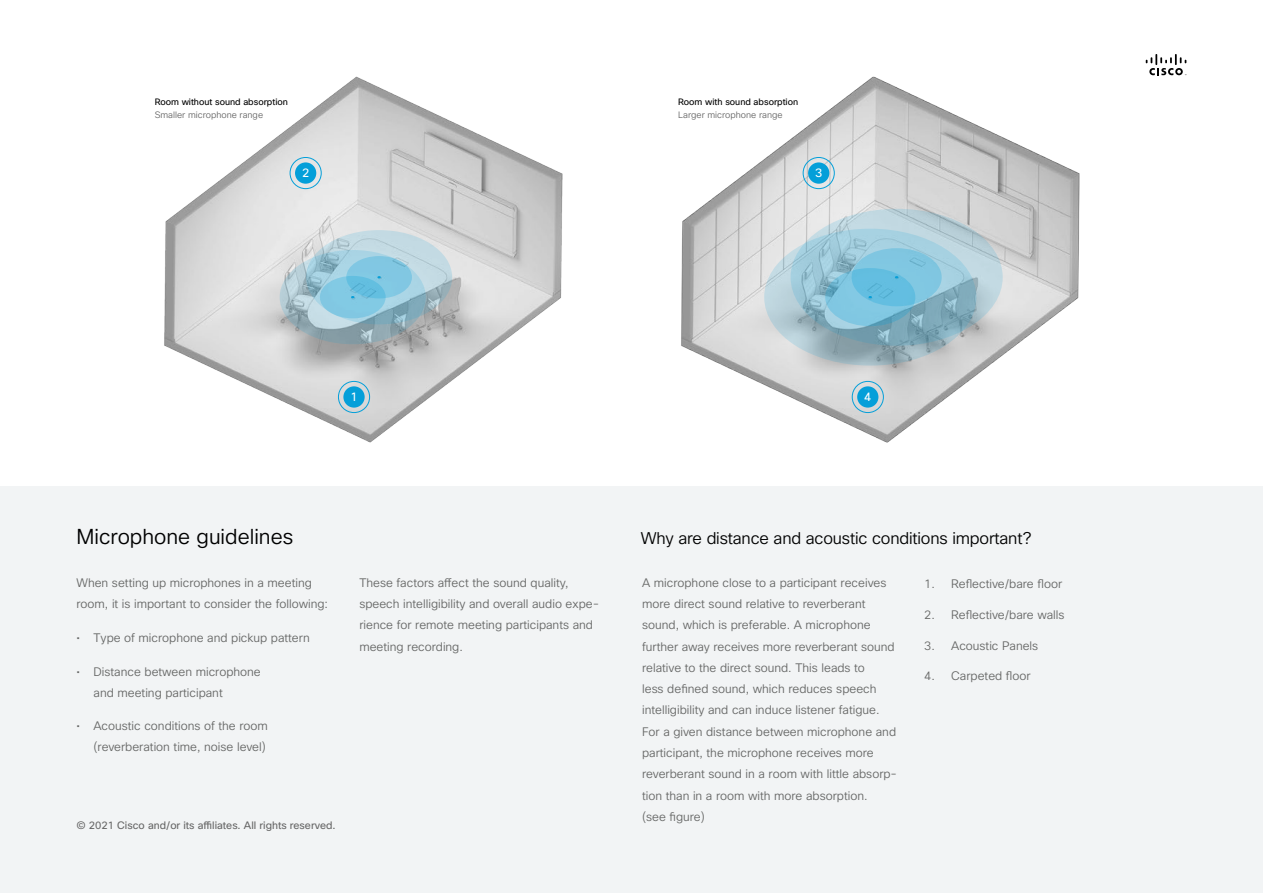
<style>
.page{position:relative;width:1263px;height:893px;background:#fff}
.page>*{position:absolute;margin:0;border:0;box-sizing:border-box;transform-origin:0 0}
.t1{font:300 21px "Cisco Sans";color:#000}
.t2{font:300 16.5px "Cisco Sans";letter-spacing:-.01em;color:#000}
.t3{font:300 12px/21.3px "Cisco Sans";color:#666766}
.t4{font:12px "Cisco Sans";color:#fff}
.t5{font:10.5px "Cisco Sans";color:#666}
.t6{font:9px "Cisco Sans";color:#000}
.t7{font:300 9px "Cisco Sans";color:#666}
</style>
<div class="page">
<img style="left:699px;top:62px;width:488px;height:381px">
<svg style="left:764px;top:229px;width:212px;height:137px;background:#a5bbc4"></svg>
<svg style="left:790px;top:209px;width:213px;height:137px;background:#9ec2cf"></svg>
<svg style="left:825px;top:268px;width:90px;height:58px;background:#7ac1db"></svg>
<svg style="left:851px;top:248px;width:91px;height:58px;background:#72c2e0"></svg>
<img style="left:164px;top:76px;width:535px;height:367px">
<svg style="left:280px;top:250px;width:146px;height:94px;background:#a2b9c2"></svg>
<svg style="left:306px;top:230px;width:146px;height:94px;background:#9ac9da"></svg>
<svg style="left:1146px;top:54px;width:40px;height:21px"></svg>
<div style="left:0;top:486px;width:1263px;height:407px;background:#f2f4f5"></div>
<div style="left:808px;top:162px;width:21px;height:22px;background:#049fd9;border-radius:50%"></div>
<div style="left:803px;top:157px;width:32px;height:32px;border:1px solid #049fd9;border-radius:50%"></div>
<div style="left:857px;top:386px;width:21px;height:22px;background:#049fd9;border-radius:50%"></div>
<div style="left:852px;top:381px;width:32px;height:32px;border:1px solid #049fd9;border-radius:50%"></div>
<div style="left:343px;top:386px;width:22px;height:22px;background:#049fd9;border-radius:50%"></div>
<div style="left:338px;top:381px;width:32px;height:32px;border:1px solid #049fd9;border-radius:50%"></div>
<div style="left:295px;top:162px;width:21px;height:22px;background:#049fd9;border-radius:50%"></div>
<div style="left:290px;top:157px;width:32px;height:32px;border:1px solid #049fd9;border-radius:50%"></div>
<p class="t6" style="left:155px;top:96px;width:135px">Room without sound absorption</p>
<p class="t7" style="left:155px;top:109px;width:110px">Smaller microphone range</p>
<p class="t4" style="left:302px;top:165px;width:9px">2</p>
<p class="t6" style="left:678px;top:96px;width:121px">Room with sound absorption</p>
<p class="t7" style="left:678px;top:109px;width:106px">Larger microphone range</p>
<p class="t4" style="left:815px;top:165px;width:9px">3</p>
<p class="t4" style="left:350px;top:389px;width:9px">1</p>
<p class="t4" style="left:864px;top:389px;width:9px">4</p>
<h1 class="t1" style="left:77px;top:523px;width:218px">Microphone guidelines</h1>
<p class="t3" style="left:77px;top:572px;width:253px">When setting up microphones in a meeting room, it is important to consider the following:</p>
<p class="t3" style="left:77px;top:627px;width:235px">• Type of microphone and pickup pattern</p>
<p class="t3" style="left:94px;top:661px;width:169px;text-indent:-17px">• Distance between microphone and meeting participant</p>
<p class="t3" style="left:77px;top:716px;width:193px;text-align:right">• Acoustic conditions of the room (reverberation time, noise level)</p>
<p class="t5" style="left:77px;top:819px;width:261px">© 2021 Cisco and/or its affiliates. All rights reserved.</p>
<p class="t5" style="left:204px;top:819px;width:10px">f</p>
<h2 class="t2" style="left:641px;top:528px;width:392px">Why are distance and acoustic conditions important?</h2>
<p class="t3" style="left:359px;top:572px;width:241px">These factors affect the sound quality, speech intelligibility and overall audio expe&shy;rience for remote meeting participants and meeting recording.</p>
<p class="t3" style="left:642px;top:572px;width:256px">A microphone close to a participant receives more direct sound relative to reverberant sound, which is preferable. A microphone further away receives more reverberant sound relative to the direct sound. This leads to<br>less defined sound, which reduces speech intelligibility and can induce listener fatigue.<br>For a given distance between microphone and participant, the microphone receives more reverberant sound in a room with little absorp&shy;tion than in a room with more absorption.<br>(see figure)</p>
<p class="t3" style="left:924px;top:573px;width:139px">1. Reflective/bare floor</p>
<p class="t3" style="left:924px;top:604px;width:142px">2. Reflective/bare walls</p>
<p class="t3" style="left:924px;top:635px;width:116px">3. Acoustic Panels</p>
<p class="t3" style="left:924px;top:666px;width:108px">4. Carpeted floor</p>
</div>
